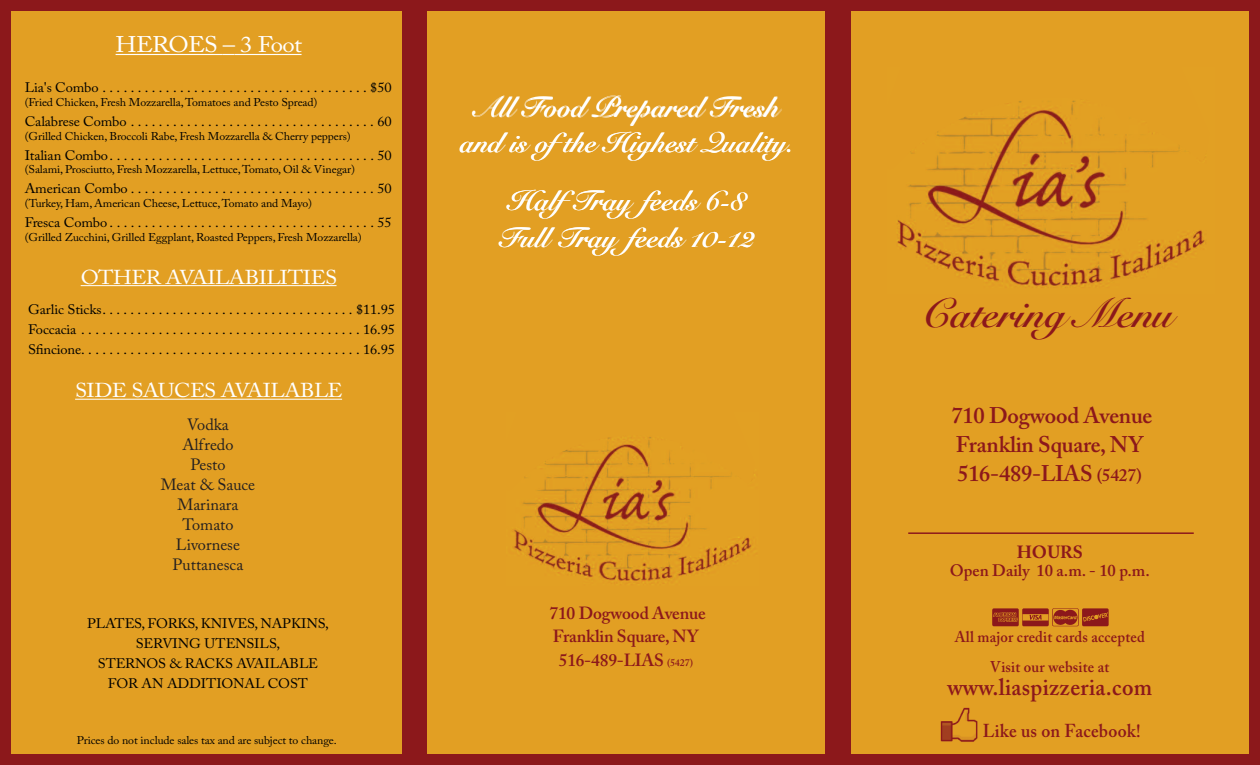
<style>
.page{position:relative;width:1260px;height:765px;background:#8c181b}
.page>*{position:absolute;margin:0;border:0;box-sizing:border-box;transform-origin:0 0}
.t1{font:40.62px "Snell Roundhand Bold Script";color:#8c181b}
.t2{font:28px/35.2px "Snell Roundhand Bold Script";color:#fff;text-align:center}
.t3{font:600 23.75px "Adobe Caslon Pro";letter-spacing:.015em;color:#8c181b;scale:.95 1}
.t4{font:600 22.5px/28.8px "Adobe Caslon Pro";letter-spacing:-.01em;color:#8c181b}
.t5{font:22.5px "Adobe Caslon Pro";letter-spacing:-.03em;color:#fff;scale:1.1 1}
.t6{font:20px "Adobe Caslon Pro";letter-spacing:-.025em;color:#fff;scale:1.1 1}
.t7{font:600 18.62px "Adobe Caslon Pro";letter-spacing:.015em;color:#8c181b;scale:.95 1}
.t8{font:600 17.5px/23.8px "Adobe Caslon Pro";letter-spacing:-.01em;color:#8c181b;text-align:center}
.t9{font:700 17.5px "Adobe Caslon Pro";color:#8c181b}
.t10{font:600 16.5px "Adobe Caslon Pro";color:#8c181b}
.t11{font:16.25px/20px "Adobe Caslon Pro";color:#231f20;text-align:center}
.t12{font:600 15.5px/29.9px "Adobe Caslon Pro";letter-spacing:.015em;color:#8c181b;text-align:center;scale:.95 1}
.t13{font:13.75px/20px "Adobe Caslon Pro";letter-spacing:-.01em;color:#000;text-align:justify;scale:1.05 1}
.t14{font:11.25px "Adobe Caslon Pro";letter-spacing:-.01em;color:#000;scale:1.05 1}
.s1{font-size:10px}
.s2{font-size:17.5px}
</style>
<div class="page">
<div style="left:851px;top:11px;width:398px;height:743px;background:#e29f23"></div>
<div style="left:427px;top:11px;width:398px;height:743px;background:#e29f23"></div>
<div style="left:11px;top:11px;width:391px;height:743px;background:#e29f23"></div>
<hr style="left:116px;top:54px;width:107px;height:1px;background:#fff">
<svg style="left:223px;top:54px;width:12px;height:1px"></svg>
<hr style="left:235px;top:54px;width:67px;height:1px;background:#fff">
<img style="left:940px;top:707px;width:38px;height:35px">
<hr style="left:908px;top:532px;width:286px;height:2px;background:#8c181b">
<img style="left:992px;top:608px;width:117px;height:19px">
<hr style="left:81px;top:285px;width:256px;height:1px;background:#fff">
<hr style="left:75px;top:399px;width:267px;height:1px;background:#fff">
<img style="left:897px;top:183px;width:308px;height:103px">
<svg style="left:911px;top:100px;width:269px;height:83px"></svg>
<img style="left:513px;top:474px;width:242px;height:109px">
<svg style="left:513px;top:437px;width:241px;height:64px"></svg>
<h3 class="t5" style="left:116px;top:36px;width:171px">HEROES – 3 Foot</h3>
<p class="t13" style="left:25px;top:79px;width:351px">Lia's Combo . . . . . . . . . . . . . . . . . . . . . . . . . . . . . . . . . . . . . . $50</p>
<p class="t14" style="left:25px;top:98px;width:280px">(Fried Chicken, Fresh Mozzarella,Tomatoes and Pesto Spread)</p>
<p class="t13" style="left:25px;top:113px;width:351px">Calabrese Combo . . . . . . . . . . . . . . . . . . . . . . . . . . . . . . . . . . . 60</p>
<p class="t14" style="left:25px;top:132px;width:312px">(Grilled Chicken, Broccoli Rabe, Fresh Mozzarella &amp; Cherry peppers)</p>
<p class="t13" style="left:25px;top:147px;width:351px">Italian Combo. . . . . . . . . . . . . . . . . . . . . . . . . . . . . . . . . . . . . . 50</p>
<p class="t14" style="left:25px;top:165px;width:316px">(Salami, Prosciutto, Fresh Mozzarella, Lettuce,Tomato, Oil &amp; Vinegar)</p>
<p class="t13" style="left:25px;top:180px;width:351px">American Combo . . . . . . . . . . . . . . . . . . . . . . . . . . . . . . . . . . . 50</p>
<p class="t14" style="left:25px;top:199px;width:275px">(Turkey, Ham, American Cheese, Lettuce,Tomato and Mayo)</p>
<p class="t13" style="left:25px;top:214px;width:351px">Fresca Combo . . . . . . . . . . . . . . . . . . . . . . . . . . . . . . . . . . . . . . 55</p>
<p class="t14" style="left:25px;top:233px;width:323px">(Grilled Zucchini, Grilled Eggplant, Roasted Peppers, Fresh Mozzarella)</p>
<h3 class="t6" style="left:81px;top:269px;width:235px">OTHER AVAILABILITIES</h3>
<p class="t13" style="left:28px;top:301px;width:351px">Garlic Sticks. . . . . . . . . . . . . . . . . . . . . . . . . . . . . . . . . . . . $11.95<br>Foccacia . . . . . . . . . . . . . . . . . . . . . . . . . . . . . . . . . . . . . . . . 16.95<br>Sfincione. . . . . . . . . . . . . . . . . . . . . . . . . . . . . . . . . . . . . . . . 16.95</p>
<h3 class="t6" style="left:75px;top:383px;width:245px">SIDE SAUCES AVAILABLE</h3>
<p class="t11" style="left:161px;top:416px;width:96px">Vodka<br>Alfredo<br>Pesto<br>Meat &amp; Sauce<br>Marinara<br>Tomato<br>Livornese<br>Puttanesca</p>
<p class="t13" style="left:87px;top:615px;width:232px;text-align:center">PLATES, FORKS, KNIVES, NAPKINS,<br>SERVING UTENSILS,<br>STERNOS &amp; RACKS AVAILABLE<br>FOR AN ADDITIONAL COST</p>
<p class="t14" style="left:77px;top:736px;width:249px">Prices do not include sales tax and are subject to change.</p>
<h2 class="t2" style="left:460px;top:93px;width:336px">All Food Prepared Fresh and is ofthe Highest Quality.</h2>
<h2 class="t2" style="left:499px;top:186px;width:257px;line-height:37.4px">HalfTray feeds 6-8<br>Full Tray feeds 10-12</h2>
<p class="t8" style="left:550px;top:603px;width:158px">710 Dogwood Avenue<br>Franklin Square, NY<br>516-489-LIAS <span class="s1">(5427)</span></p>
<h1 class="t1" style="left:923px;top:299px;width:251px">Catering Menu</h1>
<h3 class="t4" style="left:951px;top:404px;width:202px">710 Dogwood Avenue<br>Franklin Square, NY<br>516-489-LIAS <span class="s2">(5427)</span></h3>
<p class="t9" style="left:1017px;top:545px;width:68px">HOURS</p>
<p class="t10" style="left:950px;top:564px;width:202px">Open Daily 10 a.m. - 10 p.m.</p>
<p class="t12" style="left:955px;top:624px;width:202px">All major credit cards accepted<br>Visit our website at</p>
<h3 class="t3" style="left:947px;top:679px;width:217px">www.liaspizzeria.com</h3>
<h3 class="t7" style="left:983px;top:724px;width:168px">Like us on Facebook!</h3>
</div>
